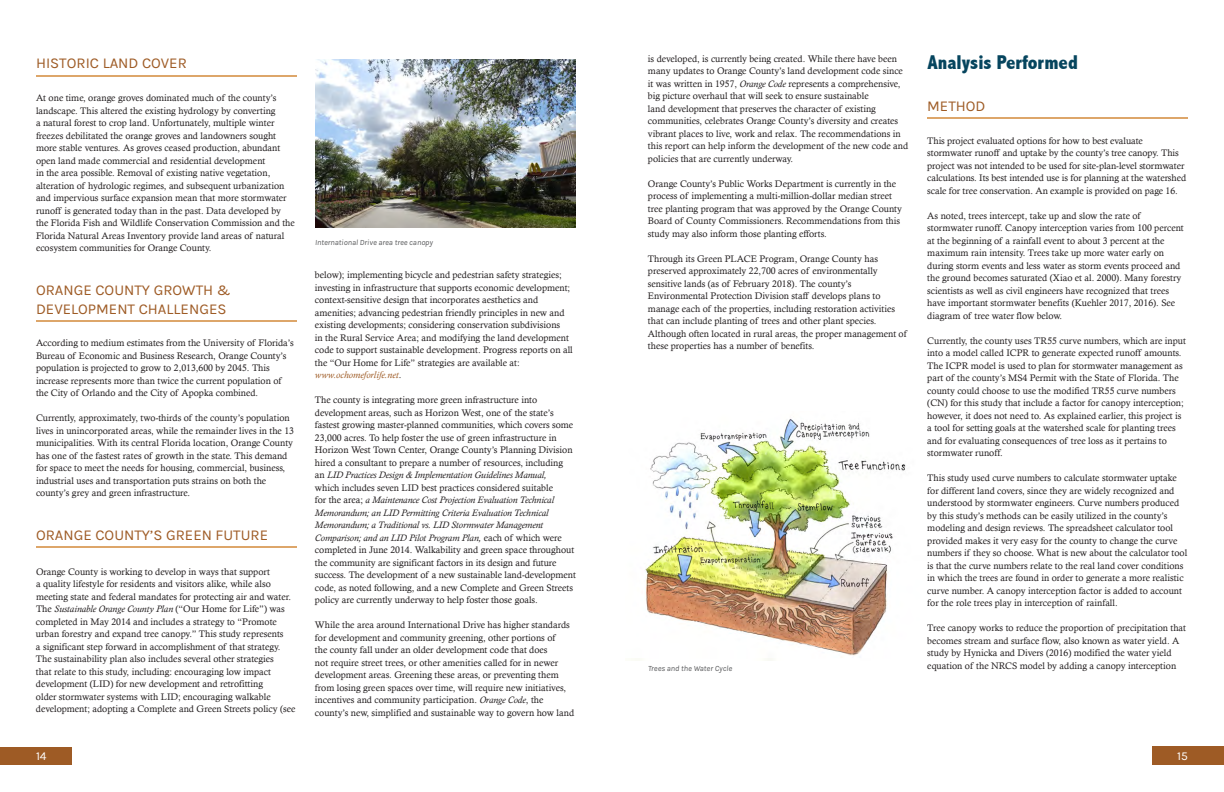
<style>
.page{position:relative;width:1224px;height:792px;background:#fff}
.page>*{position:absolute;margin:0;border:0;box-sizing:border-box;transform-origin:0 0}
.t1{font:800 condensed 20px "Abadi";color:#06455e}
.t2{font:15px/19px "Karla";color:#9e5b25}
.t3{font:12px "Karla";color:#fff}
.t4{font:9.5px/12.5px "Calisto";color:#231f20}
.t5{font:italic 9.5px "Calisto";letter-spacing:.01em;color:#9e5b25}
.t6{font:italic 8px "Karla";color:#57585a}
.s1{font-style:italic}
.s2{font-style:normal;color:#231f20}
</style>
<div class="page">
<div style="left:0;top:747px;width:72px;height:18px;background:#9e5b25"></div>
<div style="left:1152px;top:746px;width:72px;height:20px;background:#9e5b25"></div>
<img style="left:315px;top:59px;width:261px;height:168px">
<hr style="left:927px;top:118px;width:261px;height:1px;background:#dda66a">
<img style="left:645px;top:419px;width:261px;height:241px">
<hr style="left:36px;top:75px;width:261px;height:2px;background:#dda66a">
<hr style="left:36px;top:320px;width:261px;height:1px;background:#dda66a">
<hr style="left:36px;top:547px;width:261px;height:1px;background:#dda66a">
<p class="t2" style="left:36px;top:54px;width:152px">HISTORIC LAND COVER</p>
<p class="t4" style="left:36px;top:92px;width:260px">At one time, orange groves dominated much of the county’s landscape. This altered the existing hydrology by converting<br>a natural forest to crop land. Unfortunately, multiple winter freezes debilitated the orange groves and landowners sought more stable ventures. As groves ceased production, abundant open land made commercial and residential development<br>in the area possible. Removal of existing native vegetation, alteration of hydrologic regimes, and subsequent urbanization and impervious surface expansion mean that more stormwater runoff is generated today than in the past. Data developed by the Florida Fish and Wildlife Conservation Commission and the Florida Natural Areas Inventory provide land areas of natural ecosystem communities for Orange County.</p>
<p class="t2" style="left:36px;top:281px;width:196px">ORANGE COUNTY GROWTH &amp;<br>DEVELOPMENT CHALLENGES</p>
<p class="t4" style="left:36px;top:336px;width:259px">According to medium estimates from the University of Florida’s Bureau of Economic and Business Research, Orange County’s population is projected to grow to 2,013,600 by 2045. This increase represents more than twice the current population of the City of Orlando and the City of Apopka combined.</p>
<p class="t4" style="left:36px;top:411px;width:260px">Currently, approximately, two-thirds of the county’s population lives in unincorporated areas, while the remainder lives in the 13 municipalities. With its central Florida location, Orange County has one of the fastest rates of growth in the state. This demand for space to meet the needs for housing, commercial, business, industrial uses and transportation puts strains on both the county’s grey and green infrastructure.</p>
<p class="t2" style="left:36px;top:526px;width:234px">ORANGE COUNTY’S GREEN FUTURE</p>
<p class="t4" style="left:36px;top:565px;width:261px">Orange County is working to develop in ways that support<br>a quality lifestyle for residents and visitors alike, while also meeting state and federal mandates for protecting air and water.<br>The <span class="s1">Sustainable Orange County Plan</span> (“Our Home for Life”) was completed in May 2014 and includes a strategy to “Promote urban forestry and expand tree canopy.” This study represents<br>a significant step forward in accomplishment of that strategy.<br>The sustainability plan also includes several other strategies<br>that relate to this study, including: encouraging low impact development (LID) for new development and retrofitting<br>older stormwater systems with LID; encouraging walkable development; adopting a Complete and Green Streets policy (see</p>
<p class="t6" style="left:315px;top:238px;width:120px">International Drive area tree canopy</p>
<p class="t4" style="left:315px;top:268px;width:259px">below); implementing bicycle and pedestrian safety strategies; investing in infrastructure that supports economic development; context-sensitive design that incorporates aesthetics and amenities; advancing pedestrian friendly principles in new and existing developments; considering conservation subdivisions<br>in the Rural Service Area; and modifying the land development code to support sustainable development. Progress reports on all the “Our Home for Life” strategies are available at:</p>
<p class="t5" style="left:315px;top:369px;width:88px">www.ochomeforlife.net<span class="s2">.</span></p>
<p class="t4" style="left:315px;top:393px;width:263px">The county is integrating more green infrastructure into development areas, such as Horizon West, one of the state’s fastest growing master-planned communities, which covers some 23,000 acres. To help foster the use of green infrastructure in Horizon West Town Center, Orange County’s Planning Division hired a consultant to prepare a number of resources, including<br>an <span class="s1">LID Practices Design &amp; Implementation Guidelines Manual,<br></span>which includes seven LID best practices considered suitable<br>for the area; <span class="s1">a Maintenance Cost Projection Evaluation Technical Memorandum; an LID Permitting Criteria Evaluation Technical Memorandum; a Traditional vs. LID Stormwater Management Comparison; and an LID Pilot Program Plan,</span> each of which were completed in June 2014. Walkability and green space throughout the community are significant factors in its design and future success. The development of a new sustainable land-development code, as noted following, and a new Complete and Green Streets policy are currently underway to help foster those goals.</p>
<p class="t4" style="left:315px;top:619px;width:261px">While the area around International Drive has higher standards for development and community greening, other portions of<br>the county fall under an older development code that does<br>not require street trees, or other amenities called for in newer development areas. Greening these areas, or preventing them from losing green spaces over time, will require new initiatives, incentives and community participation. <span class="s1">Orange Code</span>, the county’s new, simplified and sustainable way to govern how land</p>
<p class="t4" style="left:648px;top:52px;width:262px">is developed, is currently being created. While there have been many updates to Orange County’s land development code since it was written in 1957, <span class="s1">Orange Code</span> represents a comprehensive, big picture overhaul that will seek to ensure sustainable<br>land development that preserves the character of existing communities, celebrates Orange County’s diversity and creates vibrant places to live, work and relax. The recommendations in this report can help inform the development of the new code and policies that are currently underway.</p>
<p class="t4" style="left:648px;top:177px;width:256px">Orange County’s Public Works Department is currently in the process of implementing a multi-million-dollar median street tree planting program that was approved by the Orange County Board of County Commissioners. Recommendations from this study may also inform those planting efforts.</p>
<p class="t4" style="left:648px;top:252px;width:260px">Through its Green PLACE Program, Orange County has preserved approximately 22,700 acres of environmentally sensitive lands (as of February 2018). The county’s Environmental Protection Division staff develops plans to manage each of the properties, including restoration activities that can include planting of trees and other plant species.<br>Although often located in rural areas, the proper management of these properties has a number of benefits.</p>
<p class="t6" style="left:648px;top:664px;width:85px">Trees and the Water Cycle</p>
<p class="t1" style="left:927px;top:51px;width:152px">Analysis Performed</p>
<p class="t2" style="left:927px;top:97px;width:60px">METHOD</p>
<p class="t4" style="left:927px;top:134px;width:260px">This project evaluated options for how to best evaluate stormwater runoff and uptake by the county’s tree canopy. This project was not intended to be used for site-plan-level stormwater calculations. Its best intended use is for planning at the watershed scale for tree conservation. An example is provided on page 16.</p>
<p class="t4" style="left:927px;top:209px;width:258px">As noted, trees intercept, take up and slow the rate of stormwater runoff. Canopy interception varies from 100 percent at the beginning of a rainfall event to about 3 percent at the maximum rain intensity. Trees take up more water early on during storm events and less water as storm events proceed and the ground becomes saturated (Xiao et al. 2000). Many forestry scientists as well as civil engineers have recognized that trees have important stormwater benefits (Kuehler 2017, 2016). See diagram of tree water flow below.</p>
<p class="t4" style="left:927px;top:334px;width:260px">Currently, the county uses TR55 curve numbers, which are input into a model called ICPR to generate expected runoff amounts.<br>The ICPR model is used to plan for stormwater management as part of the county’s MS4 Permit with the State of Florida. The county could choose to use the modified TR55 curve numbers (CN) for this study that include a factor for canopy interception; however, it does not need to. As explained earlier, this project is a tool for setting goals at the watershed scale for planting trees and for evaluating consequences of tree loss as it pertains to stormwater runoff.</p>
<p class="t4" style="left:927px;top:472px;width:262px">This study used curve numbers to calculate stormwater uptake for different land covers, since they are widely recognized and understood by stormwater engineers. Curve numbers produced by this study’s methods can be easily utilized in the county’s modeling and design reviews. The spreadsheet calculator tool provided makes it very easy for the county to change the curve numbers if they so choose. What is new about the calculator tool is that the curve numbers relate to the real land cover conditions in which the trees are found in order to generate a more realistic curve number. A canopy interception factor is added to account for the role trees play in interception of rainfall.</p>
<p class="t4" style="left:927px;top:622px;width:260px">Tree canopy works to reduce the proportion of precipitation that becomes stream and surface flow, also known as water yield. A study by Hynicka and Divers (2016) modified the water yield equation of the NRCS model by adding a canopy interception</p>
<p class="t3" style="left:36px;top:749px;width:12px">14</p>
<p class="t3" style="left:1177px;top:749px;width:12px">15</p>
</div>
